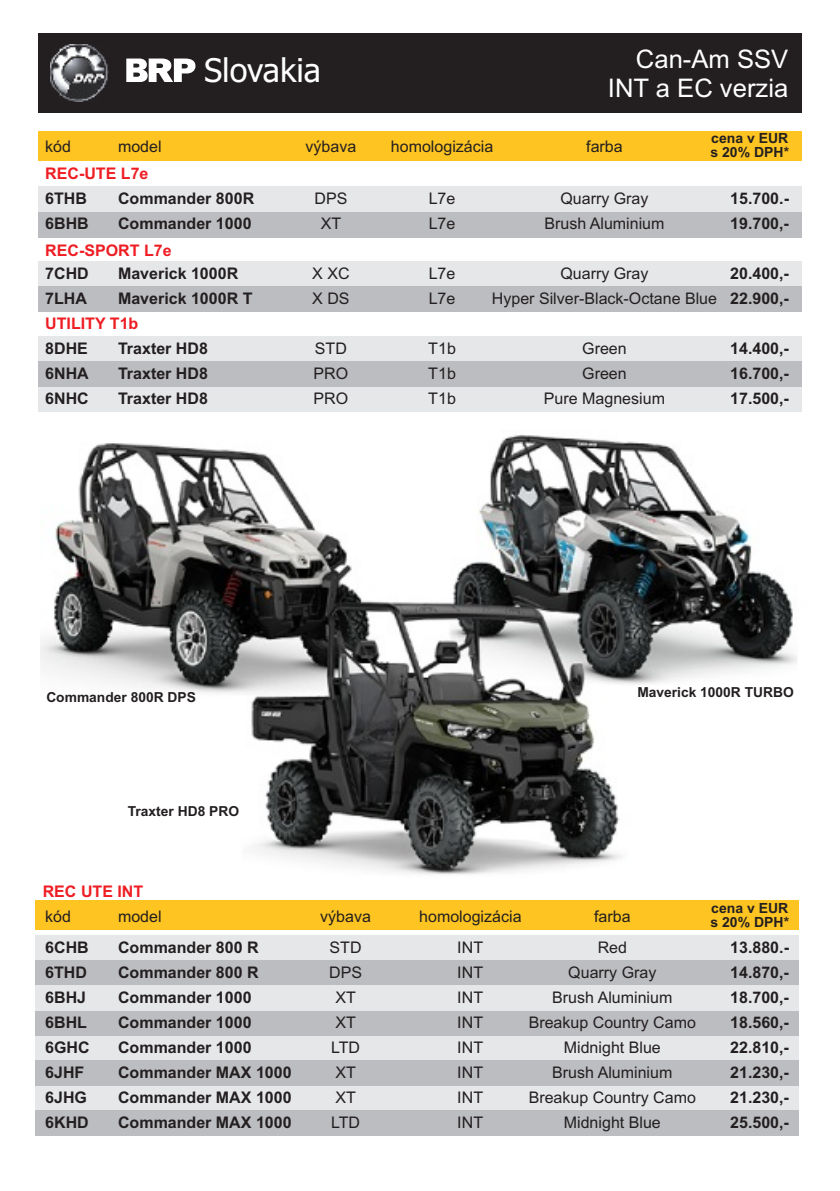
<style>
.page{position:relative;width:840px;height:1191px;background:#fff}
.page>*{position:absolute;margin:0;border:0;box-sizing:border-box;transform-origin:0 0}
.t1{font:32.6px "Tahoma";color:#fff}
.t2{font:25.6px/28.6px "Arial";color:#fff;text-align:right}
.t3{font:700 16px/25px "Arial";color:#231f20}
.t4{font:16px/25px "Arial";color:#231f20;text-align:center}
.t5{font:700 16px "Arial";color:#ee1d23}
.t6{font:700 14px/14px "Arial";color:#231f20}
.t7{font:700 13.8px "Arial";color:#231f20}
</style>
<div class="page">
<img style="left:40px;top:435px;width:757px;height:440px">
<div style="left:38px;top:187px;width:763px;height:25px;background:#e6e7e9"></div>
<div style="left:38px;top:261px;width:763px;height:25px;background:#e6e7e9"></div>
<div style="left:38px;top:336px;width:763px;height:25px;background:#e6e7e9"></div>
<div style="left:38px;top:386px;width:763px;height:25px;background:#e6e7e9"></div>
<div style="left:38px;top:212px;width:763px;height:25px;background:#bcbdc0"></div>
<div style="left:38px;top:287px;width:763px;height:25px;background:#bcbdc0"></div>
<div style="left:38px;top:361px;width:763px;height:25px;background:#bcbdc0"></div>
<div style="left:38px;top:131px;width:763px;height:29px;background:#fec422"></div>
<div style="left:38px;top:33px;width:763px;height:80px;background:#231f20"></div>
<div style="left:36px;top:935px;width:762px;height:25px;background:#e6e7e9"></div>
<div style="left:36px;top:960px;width:762px;height:25px;background:#bcbdc0"></div>
<div style="left:36px;top:1035px;width:762px;height:25px;background:#e6e7e9"></div>
<div style="left:36px;top:1085px;width:762px;height:25px;background:#e6e7e9"></div>
<div style="left:36px;top:900px;width:762px;height:30px;background:#fec422"></div>
<div style="left:36px;top:1010px;width:762px;height:25px;background:#bcbdc0"></div>
<div style="left:36px;top:1060px;width:762px;height:25px;background:#bcbdc0"></div>
<div style="left:36px;top:1110px;width:762px;height:25px;background:#bcbdc0"></div>
<div style="left:36px;top:985px;width:762px;height:25px;background:#e6e7e9"></div>
<svg style="left:126px;top:59px;width:69px;height:23px"></svg>
<img style="left:50px;top:44px;width:58px;height:57px">
<h1 class="t1" style="left:204px;top:57px;width:118px">Slovakia</h1>
<p class="t4" style="left:45px;top:136px;width:27px">kód</p>
<p class="t4" style="left:118px;top:136px;width:45px">model</p>
<p class="t4" style="left:305px;top:136px;width:52px">výbava</p>
<p class="t4" style="left:390px;top:136px;width:104px">homologizácia</p>
<p class="t5" style="left:45px;top:167px;width:105px">REC-UTE L7e</p>
<h2 class="t2" style="left:607px;top:47px;width:182px">Can-Am SSV<br>INT a EC verzia</h2>
<p class="t4" style="left:586px;top:136px;width:38px">farba</p>
<p class="t6" style="left:710px;top:132px;width:80px">cena v EUR s 20% DPH*</p>
<p class="t3" style="left:118px;top:187px;width:138px">Commander 800R<br>Commander 1000</p>
<p class="t3" style="left:118px;top:263px;width:136px">Maverick 1000R<br>Maverick 1000R T</p>
<p class="t3" style="left:118px;top:338px;width:91px;text-align:justify">Traxter HD8<br>Traxter HD8<br>Traxter HD8</p>
<p class="t3" style="left:45px;top:187px;width:45px">6THB<br>6BHB</p>
<p class="t3" style="left:45px;top:263px;width:45px">7CHD<br>7LHA</p>
<p class="t3" style="left:45px;top:338px;width:45px;text-align:justify">8DHE 6NHA 6NHC</p>
<p class="t5" style="left:45px;top:245px;width:128px">REC-SPORT L7e</p>
<p class="t5" style="left:45px;top:317px;width:95px">UTILITY T1b</p>
<p class="t4" style="left:314px;top:187px;width:34px">DPS<br>XT</p>
<p class="t4" style="left:312px;top:263px;width:39px;text-align:left">X XC<br>X DS</p>
<p class="t4" style="left:313px;top:338px;width:36px;text-align:justify">STD PRO PRO</p>
<p class="t4" style="left:428px;top:187px;width:28px;text-align:left">L7e<br>L7e</p>
<p class="t4" style="left:428px;top:263px;width:28px;text-align:left">L7e<br>L7e</p>
<p class="t4" style="left:428px;top:338px;width:29px;text-align:justify">T1b T1b T1b</p>
<p class="t4" style="left:544px;top:187px;width:122px">Quarry Gray<br>Brush Aluminium</p>
<p class="t4" style="left:491px;top:263px;width:226px">Quarry Gray<br>Hyper Silver-Black-Octane Blue</p>
<p class="t4" style="left:543px;top:338px;width:122px">Green<br>Green<br>Pure Magnesium</p>
<p class="t3" style="left:729px;top:187px;width:60px">15.700.-<br>19.700,-</p>
<p class="t3" style="left:729px;top:263px;width:60px">20.400,-<br>22.900,-</p>
<p class="t3" style="left:729px;top:338px;width:60px;text-align:justify">14.400,- 16.700,- 17.500,-</p>
<p class="t7" style="left:46px;top:692px;width:151px">Commander 800R DPS</p>
<p class="t7" style="left:637px;top:687px;width:158px">Maverick 1000R TURBO</p>
<p class="t7" style="left:128px;top:806px;width:113px">Traxter HD8 PRO</p>
<p class="t5" style="left:43px;top:885px;width:102px">REC UTE INT</p>
<p class="t4" style="left:45px;top:905px;width:27px">kód</p>
<p class="t4" style="left:118px;top:905px;width:45px">model</p>
<p class="t4" style="left:320px;top:905px;width:52px">výbava</p>
<p class="t4" style="left:419px;top:905px;width:104px">homologizácia</p>
<p class="t3" style="left:45px;top:936px;width:45px">6CHB</p>
<p class="t3" style="left:45px;top:961px;width:46px">6THD<br>6BHJ<br>6BHL<br>6GHC<br>6JHF<br>6JHG<br>6KHD</p>
<p class="t3" style="left:118px;top:936px;width:175px">Commander 800 R<br>Commander 800 R<br>Commander 1000<br>Commander 1000<br>Commander 1000<br>Commander MAX 1000<br>Commander MAX 1000<br>Commander MAX 1000</p>
<p class="t4" style="left:329px;top:936px;width:34px">STD<br>DPS<br>XT<br>XT<br>LTD<br>XT<br>XT<br>LTD</p>
<p class="t4" style="left:457px;top:936px;width:27px;text-align:justify">INT INT INT INT INT INT INT INT</p>
<p class="t4" style="left:593px;top:905px;width:38px">farba</p>
<p class="t4" style="left:528px;top:936px;width:169px">Red<br>Quarry Gray<br>Brush Aluminium<br>Breakup Country Camo<br>Midnight Blue<br>Brush Aluminium<br>Breakup Country Camo<br>Midnight Blue</p>
<p class="t6" style="left:710px;top:902px;width:80px">cena v EUR s 20% DPH*</p>
<p class="t3" style="left:729px;top:936px;width:60px;text-align:justify">13.880.- 14.870,- 18.700,- 18.560,- 22.810,- 21.230,- 21.230,- 25.500,-</p>
</div>
